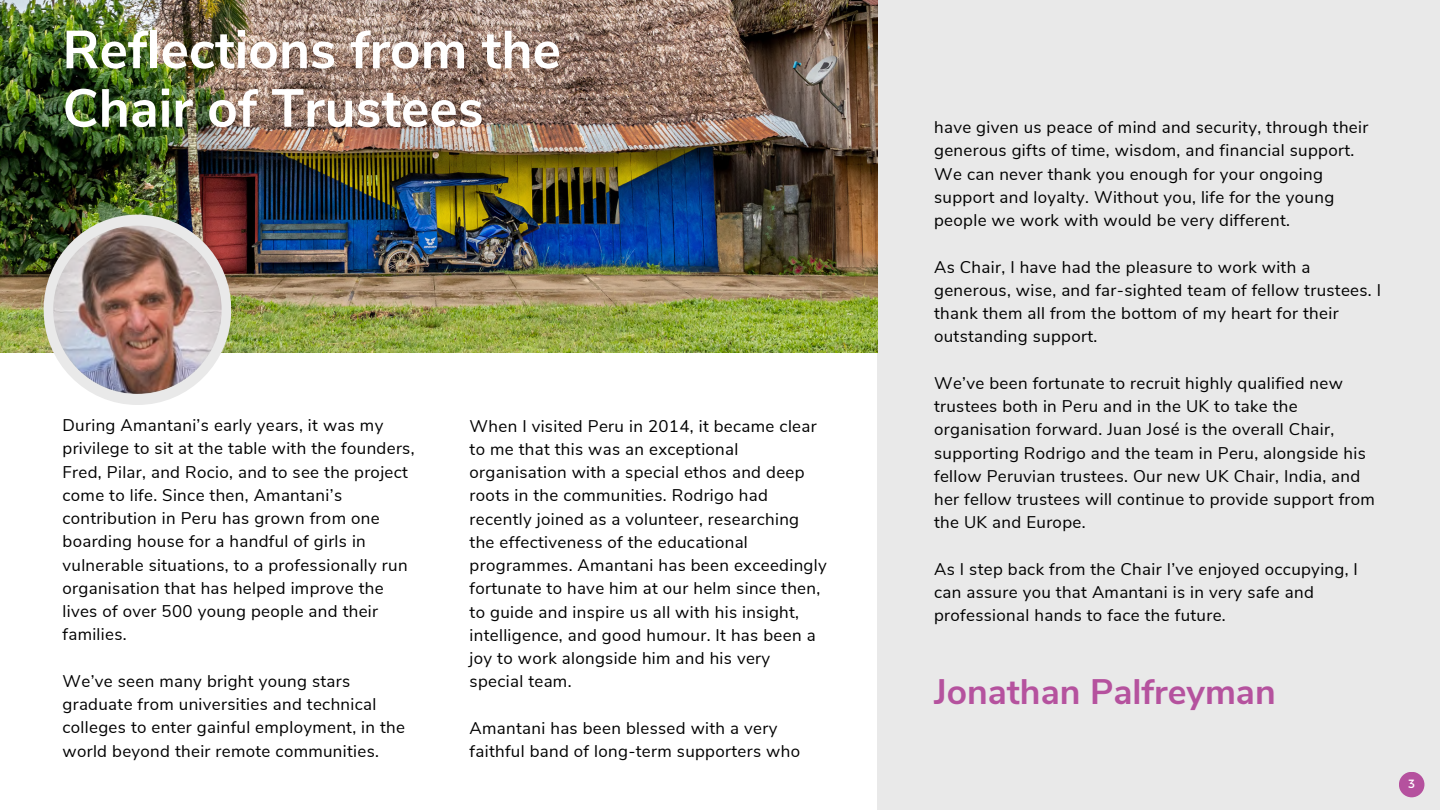
<style>
.page{position:relative;width:1440px;height:810px;background:#fff}
.page>*{position:absolute;margin:0;border:0;box-sizing:border-box;transform-origin:0 0}
.t1{font:700 53.4px/58.5px "Nunito Sans";color:#fff}
.t2{font:700 35.4px "Nunito Sans";color:#b5529e}
.t3{font:16.9px/23.2px "Nunito Sans";letter-spacing:.02em;color:#000}
.t4{font:12px "Montserrat";color:#fff}
</style>
<div class="page">
<div style="left:877px;top:0;width:563px;height:810px;background:#e9e9e9"></div>
<img style="left:0;top:0;width:877px;height:352px">
<div style="left:44px;top:215px;width:187px;height:190px;background:#e9e9e9;border-radius:50%"></div>
<img style="left:53px;top:226px;width:169px;height:168px;border-radius:50%">
<div style="left:1399px;top:772px;width:25px;height:25px;background:#b5519e;border-radius:50%"></div>
<p class="t1" style="left:63px;top:21px;width:500px">Reflections from the<br>Chair of Trustees</p>
<p class="t3" style="left:63px;top:414px;width:354px">During Amantani’s early years, it was my privilege to sit at the table with the founders, Fred, Pilar, and Rocio, and to see the project come to life. Since then, Amantani’s contribution in Peru has grown from one boarding house for a handful of girls in vulnerable situations, to a professionally run organisation that has helped improve the lives of over 500 young people and their families.</p>
<p class="t3" style="left:63px;top:670px;width:344px">We’ve seen many bright young stars graduate from universities and technical colleges to enter gainful employment, in the world beyond their remote communities.</p>
<p class="t3" style="left:470px;top:414px;width:359px">When I visited Peru in 2014, it became clear to me that this was an exceptional organisation with a special ethos and deep roots in the communities. Rodrigo had recently joined as a volunteer, researching the effectiveness of the educational programmes. Amantani has been exceedingly fortunate to have him at our helm since then, to guide and inspire us all with his insight, intelligence, and good humour. It has been a joy to work alongside him and his very special team.</p>
<p class="t3" style="left:470px;top:717px;width:332px">Amantani has been blessed with a very faithful band of long-term supporters who</p>
<p class="t3" style="left:934px;top:116px;width:436px">have given us peace of mind and security, through their generous gifts of time, wisdom, and financial support.<br>We can never thank you enough for your ongoing support and loyalty. Without you, life for the young people we work with would be very different.</p>
<p class="t3" style="left:934px;top:256px;width:449px">As Chair, I have had the pleasure to work with a generous, wise, and far-sighted team of fellow trustees. I thank them all from the bottom of my heart for their outstanding support.</p>
<p class="t3" style="left:934px;top:372px;width:442px">We’ve been fortunate to recruit highly qualified new trustees both in Peru and in the UK to take the organisation forward. Juan José is the overall Chair, supporting Rodrigo and the team in Peru, alongside his fellow Peruvian trustees. Our new UK Chair, India, and her fellow trustees will continue to provide support from the UK and Europe.</p>
<h2 class="t3" style="left:934px;top:558px;width:425px">As I step back from the Chair I’ve enjoyed occupying, I can assure you that Amantani is in very safe and professional hands to face the future.</h2>
<p class="t2" style="left:934px;top:668px;width:343px">Jonathan Palfreyman</p>
<p class="t4" style="left:1408px;top:776px;width:8px">3</p>
</div>
